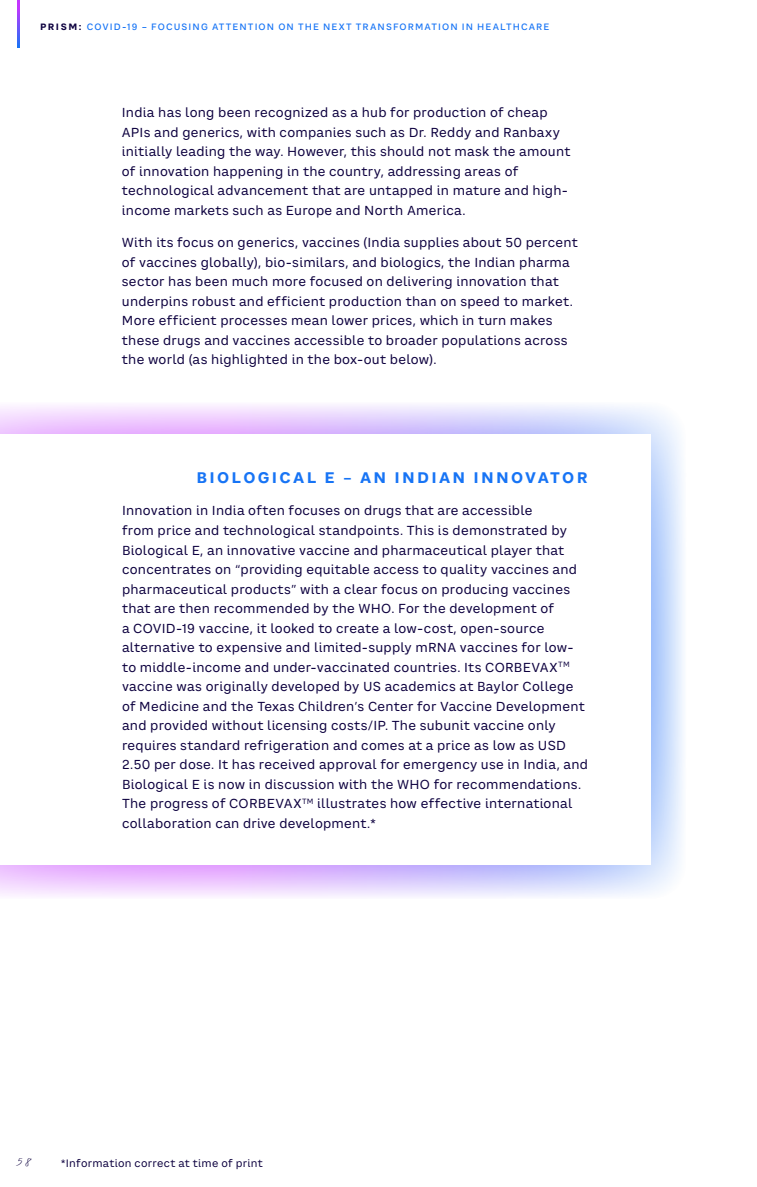
<style>
.page{position:relative;width:757px;height:1187px;background:#fff}
.page>*{position:absolute;margin:0;border:0;box-sizing:border-box;transform-origin:0 0}
.L7_INTRO_BODYTEXT_10{font:700 15px "CA Saygon Text";letter-spacing:.15em;color:#1774f5}
.t1{font:13.5px "ADL Notes";color:#0d003f}
.L7_INTRO_BODYTEXT_10-2{font:12.75px/19.5px "CA Saygon Text";letter-spacing:.02em;color:#0d003f}
.t2{font:10.5px "CA Saygon Text";letter-spacing:.025em;color:#0d003f}
.G1_RUNNING_HEADER_TE{font:500 9px "CA Saygon Text";letter-spacing:.12em;color:#1774f5}
.s1{font-weight:700;color:#0d003f}
</style>
<div class="page">
<svg style="left:18px;top:0;width:2px;height:48px"></svg>
<svg style="left:0;top:404px;width:683px;height:493px;background:#e0d7fd"></svg>
<div style="left:0;top:434px;width:650px;height:430px;background:#fff"></div>
<p class="G1_RUNNING_HEADER_TE" style="left:40px;top:21px;width:511px"><span class="s1">PRISM:</span> COVID-19 – FOCUSING ATTENTION ON THE NEXT TRANSFORMATION IN HEALTHCARE</p>
<p class="L7_INTRO_BODYTEXT_10-2" style="left:122px;top:103px;width:450px">India has long been recognized as a hub for production of cheap APIs and generics, with companies such as Dr. Reddy and Ranbaxy initially leading the way. However, this should not mask the amount of innovation happening in the country, addressing areas of technological advancement that are untapped in mature and high&shy;income markets such as Europe and North America.</p>
<p class="L7_INTRO_BODYTEXT_10-2" style="left:122px;top:233px;width:457px">With its focus on generics, vaccines (India supplies about 50 percent of vaccines globally), bio-similars, and biologics, the Indian pharma sector has been much more focused on delivering innovation that underpins robust and efficient production than on speed to market.<br>More efficient processes mean lower prices, which in turn makes these drugs and vaccines accessible to broader populations across the world (as highlighted in the box-out below).</p>
<p class="L7_INTRO_BODYTEXT_10" style="left:196px;top:466px;width:393px">BIOLOGICAL E – AN INDIAN INNOVATOR</p>
<p class="L7_INTRO_BODYTEXT_10-2" style="left:122px;top:501px;width:468px">Innovation in India often focuses on drugs that are accessible<br>from price and technological standpoints. This is demonstrated by Biological E, an innovative vaccine and pharmaceutical player that concentrates on “providing equitable access to quality vaccines and pharmaceutical products” with a clear focus on producing vaccines that are then recommended by the WHO. For the development of<br>a COVID-19 vaccine, it looked to create a low-cost, open-source alternative to expensive and limited-supply mRNA vaccines for low&shy;to middle-income and under-vaccinated countries. Its CORBEVAX<sup>TM </sup>vaccine was originally developed by US academics at Baylor College of Medicine and the Texas Children’s Center for Vaccine Development and provided without licensing costs/IP. The subunit vaccine only requires standard refrigeration and comes at a price as low as USD 2.50 per dose. It has received approval for emergency use in India, and Biological E is now in discussion with the WHO for recommendations.<br>The progress of CORBEVAX<sup>TM</sup> illustrates how effective international collaboration can drive development.*</p>
<p class="t1" style="left:17px;top:1152px;width:17px">58</p>
<p class="t2" style="left:61px;top:1155px;width:204px">*Information correct at time of print</p>
</div>
